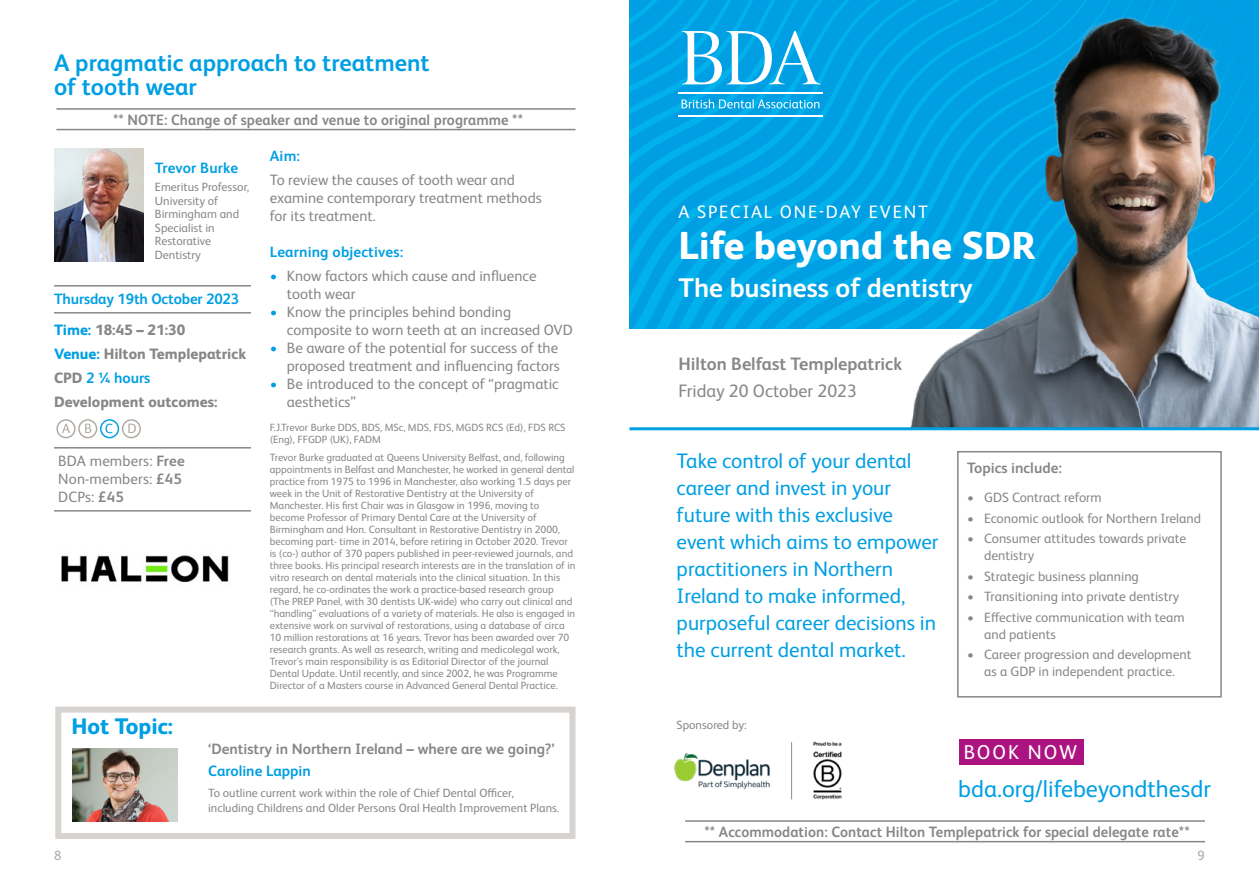
<style>
.page{position:relative;width:1259px;height:893px;background:#fff}
.page>*{position:absolute;margin:0;border:0;box-sizing:border-box;transform-origin:0 0}
.t1{font:800 39px "FS Albert Pro";color:#fff}
.t2{font:700 27px "FS Albert Pro";color:#fff}
.t3{font:700 24px/24px "FS Albert Pro";color:#009fe3}
.t4{font:24px "FS Albert Pro";color:#009fe3}
.t5{font:800 22.5px "FS Albert Pro";color:#009fe3}
.t6{font:21px/27px "FS Albert Pro";color:#009fe3}
.t7{font:20.1px "FS Albert Pro";letter-spacing:.1em;color:#fff}
.t8{font:700 18px "FS Albert Pro";color:#878787}
.t9{font:18px "FS Albert Pro";letter-spacing:.1em;color:#fff}
.t10{font:18px "FS Albert Pro";color:#878787}
.t11{font:15px/18px "FS Albert Pro";color:#878787}
.t12{font:700 15px "FS Albert Pro";letter-spacing:.005em;color:#878787}
.t13{font:700 15px/31.5px "FS Albert Pro";color:#009fe3}
.t14{font:800 15px/24px "FS Albert Pro";color:#878787}
.t15{font:13.5px/16.5px "FS Albert Pro";color:#878787}
.t16{font:13.5px "FS Albert Pro";color:#b0aaa4}
.t17{font:12px/13.5px "FS Albert Pro";color:#878787}
.t18{font:10.5px/12px "FS Albert Pro";color:#878787}
.s1{font-weight:800}
.s2{font-weight:800;color:#878787}
.s3{color:#009fe3}
.s4{font-weight:700;color:#009fe3}
.s5{font-weight:700}
</style>
<div class="page">
<img style="left:61px;top:555px;width:168px;height:28px">
<hr style="left:54px;top:285px;width:197px;height:2px;background:#878787">
<hr style="left:54px;top:312px;width:197px;height:2px;background:#878787">
<hr style="left:54px;top:447px;width:197px;height:2px;background:#878787">
<hr style="left:54px;top:510px;width:197px;height:2px;background:#878787">
<img style="left:54px;top:148px;width:90px;height:113px">
<div style="left:56px;top:419px;width:20px;height:19px;border:1px solid #b0aaa4;border-radius:50%"></div>
<svg style="left:62px;top:424px;width:8px;height:9px"></svg>
<div style="left:78px;top:419px;width:19px;height:19px;border:1px solid #b0aaa4;border-radius:50%"></div>
<svg style="left:85px;top:424px;width:6px;height:9px"></svg>
<div style="left:100px;top:419px;width:19px;height:19px;border:1px solid #009fe3;border-radius:50%"></div>
<svg style="left:105px;top:424px;width:7px;height:9px"></svg>
<div style="left:122px;top:419px;width:19px;height:19px;border:1px solid #b0aaa4;border-radius:50%"></div>
<svg style="left:128px;top:424px;width:8px;height:9px"></svg>
<hr style="left:685px;top:820px;width:520px;height:2px;background:#878787">
<hr style="left:685px;top:841px;width:520px;height:1px;background:#878787">
<hr style="left:56px;top:108px;width:519px;height:2px;background:#878787">
<hr style="left:56px;top:129px;width:519px;height:1px;background:#878787">
<svg style="left:55px;top:706px;width:521px;height:133px"></svg>
<img style="left:72px;top:749px;width:105px;height:72px">
<svg style="left:629px;top:287px;width:153px;height:39px;background:#00a7e6"></svg>
<svg style="left:629px;top:244px;width:153px;height:43px;background:#00a6e6"></svg>
<svg style="left:629px;top:205px;width:153px;height:39px;background:#00a6e6"></svg>
<svg style="left:629px;top:172px;width:153px;height:33px;background:#00a5e5"></svg>
<svg style="left:629px;top:144px;width:153px;height:28px;background:#00a5e5"></svg>
<svg style="left:629px;top:119px;width:153px;height:25px;background:#00a4e5"></svg>
<svg style="left:629px;top:0;width:153px;height:119px;background:#1daee7"></svg>
<hr style="left:678px;top:92px;width:145px;height:1px;background:#fff">
<hr style="left:678px;top:115px;width:145px;height:1px;background:#fff">
<img style="left:782px;top:0;width:477px;height:427px">
<div style="left:959px;top:739px;width:124px;height:26px;background:#ad1380"></div>
<div style="left:957px;top:451px;width:264px;height:247px;border:2px solid #878787"></div>
<img style="left:674px;top:741px;width:168px;height:59px">
<hr style="left:629px;top:427px;width:630px;height:3px;background:#009fe3">
<h3 class="t3" style="left:54px;top:50px;width:377px">A pragmatic approach to treatment of tooth wear</h3>
<h3 class="t12" style="left:113px;top:109px;width:411px">** NOTE: Change of speaker and venue to original programme **</h3>
<h3 class="t13" style="left:155px;top:151px;width:85px">Trevor Burke</h3>
<p class="t17" style="left:155px;top:179px;width:96px">Emeritus Professor,<br>University of<br>Birmingham and<br>Specialist in<br>Restorative<br>Dentistry</p>
<h3 class="t13" style="left:54px;top:282px;width:187px">Thursday 19th October 2023<br><span class="s1">Time:</span> <span class="s2">18:45 – 21:30</span></h3>
<h3 class="t14" style="left:54px;top:341px;width:194px"><span class="s3">Venue:</span> Hilton Templepatrick<br>CPD <span class="s4">2 ¼ hours<br></span>Development outcomes:</h3>
<h3 class="t11" style="left:58px;top:450px;width:128px">BDA members: <span class="s5">Free<br></span>Non-members: <span class="s5">£45<br></span>DCPs: <span class="s5">£45</span></h3>
<h3 class="t5" style="left:71px;top:709px;width:103px">Hot Topic:</h3>
<h3 class="t13" style="left:270px;top:139px;width:32px">Aim:</h3>
<h3 class="t11" style="left:270px;top:170px;width:273px">To review the causes of tooth wear and examine contemporary treatment methods for its treatment.</h3>
<h3 class="t13" style="left:270px;top:235px;width:135px">Learning objectives:</h3>
<h3 class="t11" style="left:287px;top:266px;width:251px;text-indent:-17px"><span class="s3">•</span> Know factors which cause and influence tooth wear</h3>
<h3 class="t11" style="left:287px;top:302px;width:287px;text-indent:-17px"><span class="s3">•</span> Know the principles behind bonding composite to worn teeth at an increased OVD</h3>
<h3 class="t11" style="left:270px;top:338px;width:292px;text-align:right"><span class="s3">•</span> Be aware of the potential for success of the proposed treatment and influencing factors</h3>
<h3 class="t11" style="left:287px;top:374px;width:273px;text-indent:-17px"><span class="s3">•</span> Be introduced to the concept of “pragmatic aesthetics”</h3>
<p class="t18" style="left:270px;top:421px;width:297px">F.J.Trevor Burke DDS, BDS, MSc, MDS, FDS, MGDS RCS (Ed), FDS RCS (Eng), FFGDP (UK), FADM</p>
<p class="t18" style="left:270px;top:451px;width:307px">Trevor Burke graduated at Queens University Belfast, and, following appointments in Belfast and Manchester, he worked in general dental practice from 1975 to 1996 in Manchester, also working 1.5 days per week in the Unit of Restorative Dentistry at the University of Manchester. His first Chair was in Glasgow in 1996, moving to become Professor of Primary Dental Care at the University of Birmingham and Hon. Consultant in Restorative Dentistry in 2000, becoming part- time in 2014, before retiring in October 2020. Trevor is (co-) author of 370 papers published in peer-reviewed journals, and three books. His principal research interests are in the translation of in vitro research on dental materials into the clinical situation. In this regard, he co-ordinates the work a practice-based research group (The PREP Panel, with 30 dentists UK-wide) who carry out clinical and “handling” evaluations of a variety of materials. He also is engaged in extensive work on survival of restorations, using a database of circa 10 million restorations at 16 years. Trevor has been awarded over 70 research grants. As well as research, writing and medicolegal work, Trevor’s main responsibility is as Editorial Director of the journal Dental Update. Until recently, and since 2002, he was Programme Director of a Masters course in Advanced General Dental Practice.</p>
<h3 class="t12" style="left:208px;top:738px;width:348px">‘Dentistry in Northern Ireland – where are we going?’</h3>
<h3 class="t13" style="left:208px;top:755px;width:104px">Caroline Lappin</h3>
<p class="t17" style="left:208px;top:785px;width:353px;line-height:15px">To outline current work within the role of Chief Dental Officer, including Childrens and Older Persons Oral Health Improvement Plans.</p>
<h3 class="t9" style="left:678px;top:199px;width:251px">A SPECIAL ONE-DAY EVENT</h3>
<h1 class="t1" style="left:678px;top:215px;width:359px">Life beyond the SDR</h1>
<h2 class="t2" style="left:678px;top:269px;width:296px">The business of dentistry</h2>
<h3 class="t8" style="left:678px;top:351px;width:225px">Hilton Belfast Templepatrick</h3>
<h3 class="t10" style="left:678px;top:378px;width:180px">Friday 20 October 2023</h3>
<h3 class="t6" style="left:676px;top:446px;width:263px">Take control of your dental career and invest in your future with this exclusive event which aims to empower practitioners in Northern<br>Ireland to make informed, purposeful career decisions in the current dental market.</h3>
<h3 class="t12" style="left:967px;top:457px;width:96px">Topics include:</h3>
<p class="t15" style="left:967px;top:488px;width:136px">• GDS Contract reform</p>
<p class="t15" style="left:967px;top:509px;width:235px">• Economic outlook for Northern Ireland</p>
<p class="t15" style="left:984px;top:529px;width:204px;text-indent:-17px">• Consumer attitudes towards private dentistry</p>
<p class="t15" style="left:967px;top:567px;width:173px">• Strategic business planning</p>
<p class="t15" style="left:967px;top:587px;width:213px">• Transitioning into private dentistry</p>
<p class="t15" style="left:984px;top:608px;width:202px;text-indent:-17px">• Effective communication with team and patients</p>
<p class="t15" style="left:967px;top:645px;width:226px;text-align:center">• Career progression and development as a GDP in independent practice.</p>
<p class="t17" style="left:676px;top:717px;width:71px">Sponsored by:</p>
<h3 class="t7" style="left:964px;top:738px;width:115px">BOOK NOW</h3>
<h3 class="t4" style="left:958px;top:772px;width:254px">bda.org/lifebeyondthesdr</h3>
<h3 class="t12" style="left:704px;top:821px;width:486px">** Accommodation: Contact Hilton Templepatrick for special delegate rate**</h3>
<p class="t16" style="left:54px;top:846px;width:9px">8</p>
<p class="t16" style="left:1197px;top:846px;width:9px">9</p>
</div>
